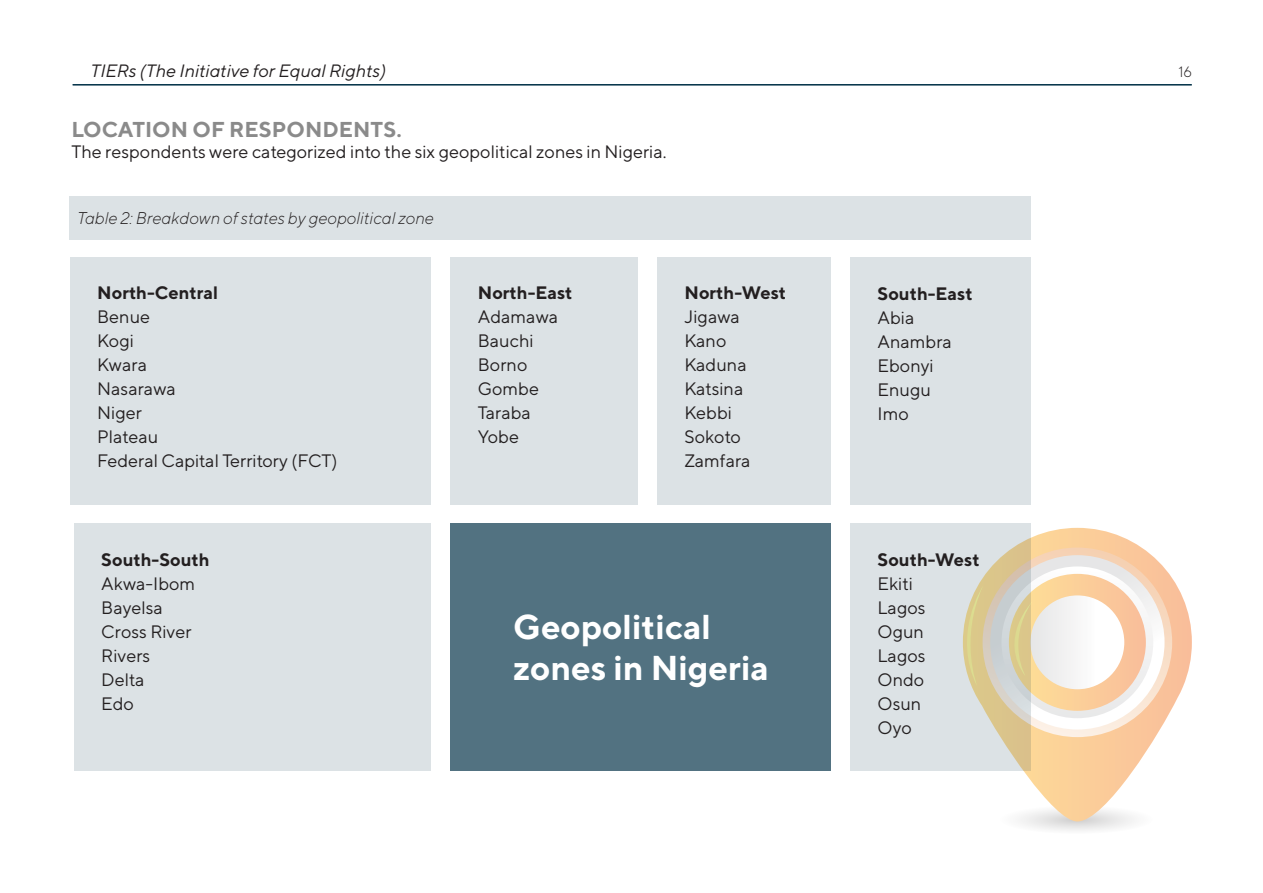
<style>
.page{position:relative;width:1263px;height:893px;background:#fff}
.page>*{position:absolute;margin:0;border:0;box-sizing:border-box;transform-origin:0 0}
.t1{font:700 34.5px/41.4px "TT Norms";color:#fff}
.t2{font:700 21.6px "TT Norms";color:rgb(0 0 0/.46)}
.t3{font:18px/24px "TT Norms";color:#231f20}
.t4{font:700 18px "TT Norms";color:#231f20}
.t5{font:italic 17.85px "TT Norms";color:#231f20}
.t6{font:italic 300 16.95px "TT Norms";color:#231f20}
.t7{font:300 15px "TT Norms";color:#231f20}
</style>
<div class="page">
<svg style="left:999px;top:805px;width:154px;height:29px"></svg>
<svg style="left:999px;top:528px;width:193px;height:293px"></svg>
<svg style="left:982px;top:548px;width:190px;height:189px;background:#f8dfcb"></svg>
<div style="left:990px;top:555px;width:174px;height:174px;background:linear-gradient(to bottom,#e9e9e9,#fff);border-radius:50%"></div>
<div style="left:1001px;top:566px;width:152px;height:152px;background:linear-gradient(to bottom,#fdfdfc,#e8e9e9);border-radius:50%"></div>
<svg style="left:1009px;top:574px;width:137px;height:137px;background:#facc9a"></svg>
<div style="left:1030px;top:595px;width:94px;height:94px;background:linear-gradient(to right,#e7e6e5,#fff);border-radius:50%"></div>
<svg style="left:1031px;top:602px;width:1px;height:75px"></svg>
<div style="left:70px;top:257px;width:361px;height:248px;background:#dce2e5"></div>
<div style="left:450px;top:257px;width:188px;height:248px;background:#dce2e5"></div>
<div style="left:74px;top:523px;width:357px;height:248px;background:#dce2e5"></div>
<div style="left:657px;top:257px;width:174px;height:248px;background:#dce2e5"></div>
<div style="left:450px;top:523px;width:381px;height:248px;background:#527281"></div>
<div style="left:850px;top:257px;width:181px;height:248px;background:#dce2e5"></div>
<svg style="left:850px;top:523px;width:181px;height:248px;background:#dadcd5"></svg>
<hr style="left:73px;top:84px;width:1119px;height:2px;background:#003046">
<div style="left:69px;top:196px;width:961px;height:44px;background:#dce2e5"></div>
<p class="t5" style="left:90px;top:60px;width:297px">TIERs (The Initiative for Equal Rights)</p>
<p class="t7" style="left:1178px;top:63px;width:15px">16</p>
<p class="t2" style="left:71px;top:115px;width:332px">LOCATION OF RESPONDENTS.</p>
<p class="t3" style="left:71px;top:139px;width:597px">The respondents were categorized into the six geopolitical zones in Nigeria.</p>
<p class="t6" style="left:77px;top:207px;width:358px">Table 2: Breakdown of states by geopolitical zone</p>
<p class="t4" style="left:97px;top:282px;width:122px">North-Central</p>
<p class="t3" style="left:97px;top:305px;width:242px">Benue<br>Kogi<br>Kwara<br>Nasarawa<br>Niger<br>Plateau<br>Federal Capital Territory (FCT)</p>
<p class="t4" style="left:101px;top:549px;width:110px">South-South</p>
<p class="t3" style="left:101px;top:571px;width:95px">Akwa-Ibom<br>Bayelsa<br>Cross River<br>Rivers<br>Delta<br>Edo</p>
<p class="t4" style="left:478px;top:282px;width:96px">North-East</p>
<p class="t3" style="left:478px;top:305px;width:82px">Adamawa<br>Bauchi<br>Borno<br>Gombe<br>Taraba<br>Yobe</p>
<p class="t4" style="left:684px;top:282px;width:103px">North-West</p>
<p class="t3" style="left:684px;top:305px;width:68px">Jigawa<br>Kano<br>Kaduna<br>Katsina<br>Kebbi<br>Sokoto<br>Zamfara</p>
<h1 class="t1" style="left:513px;top:605px;width:257px">Geopolitical zones in Nigeria</h1>
<p class="t4" style="left:877px;top:282px;width:97px">South-East</p>
<p class="t3" style="left:877px;top:305px;width:76px">Abia<br>Anambra<br>Ebonyi<br>Enugu<br>Imo</p>
<p class="t4" style="left:877px;top:549px;width:104px">South-West</p>
<p class="t3" style="left:877px;top:572px;width:50px">Ekiti<br>Lagos<br>Ogun<br>Lagos<br>Ondo<br>Osun<br>Oyo</p>
</div>
